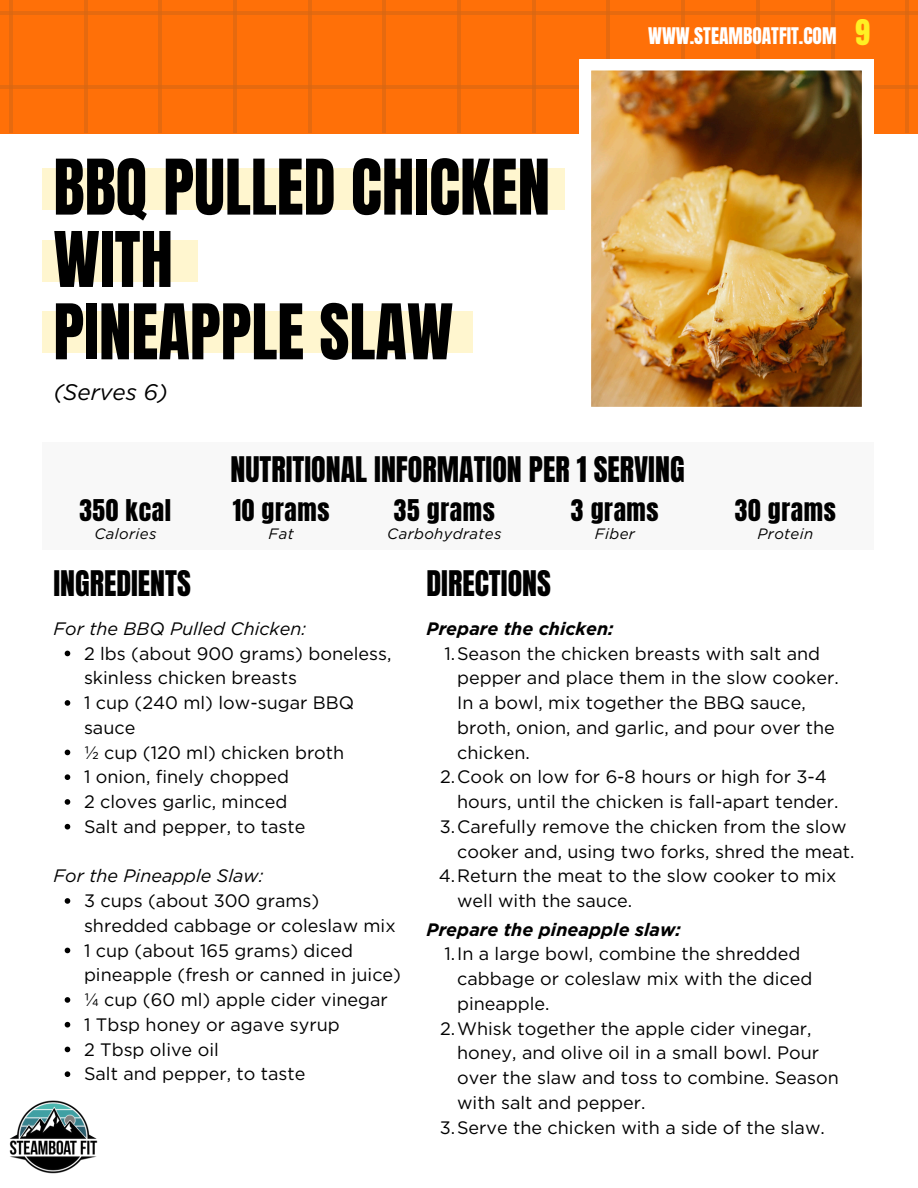
<style>
.page{position:relative;width:918px;height:1188px;background:#fff}
.page>*{position:absolute;margin:0;border:0;box-sizing:border-box;transform-origin:0 0}
.t1{font:65.25px/72.3px "Anton";color:#000}
.t2{font:30px "Anton";color:#000}
.t3{font:30px "Anton";color:#fff024}
.t4{font:25.5px "Anton";letter-spacing:.025em;color:#000}
.t5{font:italic 22.5px "Gotham";color:#000}
.t6{font:19.5px "Anton";color:#fff}
.t7{font:18px/24.8px "Gotham";color:#000}
.t8{font:italic 18px "Gotham";color:#000}
.t9{font:italic 700 18px "Gotham";color:#000}
.t10{font:italic 15px "Gotham";letter-spacing:.025em;color:#000}
</style>
<div class="page">
<div style="left:0;top:0;width:918px;height:134px;background:#ff7008"></div>
<hr style="left:9px;top:0;width:4px;height:133px;background:#e66a0f">
<hr style="left:84px;top:0;width:4px;height:133px;background:#e66a0f">
<hr style="left:158px;top:0;width:4px;height:133px;background:#e66a0f">
<hr style="left:233px;top:0;width:4px;height:133px;background:#e66a0f">
<hr style="left:308px;top:0;width:4px;height:133px;background:#e66a0f">
<hr style="left:383px;top:0;width:3px;height:133px;background:#d66715">
<hr style="left:457px;top:0;width:4px;height:133px;background:#e66a0f">
<hr style="left:532px;top:0;width:4px;height:133px;background:#e66a0f">
<hr style="left:607px;top:0;width:3px;height:133px;background:#d66715">
<hr style="left:681px;top:0;width:4px;height:133px;background:#e66a0f">
<hr style="left:756px;top:0;width:4px;height:133px;background:#e66a0f">
<hr style="left:831px;top:0;width:3px;height:133px;background:#d66715">
<hr style="left:905px;top:0;width:4px;height:133px;background:#e66a0f">
<hr style="left:0;top:85px;width:918px;height:4px;background:#e66a0f">
<hr style="left:0;top:11px;width:918px;height:4px;background:#e66a0f">
<img style="left:580px;top:59px;width:293px;height:348px">
<svg style="left:65px;top:651px;width:5px;height:5px"></svg>
<svg style="left:65px;top:700px;width:5px;height:6px"></svg>
<svg style="left:65px;top:750px;width:5px;height:5px"></svg>
<svg style="left:65px;top:774px;width:5px;height:6px"></svg>
<svg style="left:65px;top:799px;width:5px;height:6px"></svg>
<svg style="left:65px;top:824px;width:5px;height:6px"></svg>
<svg style="left:65px;top:898px;width:5px;height:6px"></svg>
<svg style="left:65px;top:948px;width:5px;height:5px"></svg>
<svg style="left:65px;top:997px;width:5px;height:6px"></svg>
<svg style="left:65px;top:1022px;width:5px;height:6px"></svg>
<svg style="left:65px;top:1047px;width:5px;height:5px"></svg>
<svg style="left:65px;top:1071px;width:5px;height:6px"></svg>
<div style="left:42px;top:169px;width:523px;height:41px;background:#fff6cf"></div>
<div style="left:42px;top:240px;width:156px;height:41px;background:#fff6cf"></div>
<div style="left:42px;top:312px;width:431px;height:41px;background:#fff6cf"></div>
<div style="left:42px;top:442px;width:831px;height:108px;background:#f8f8f8"></div>
<img style="left:9px;top:1100px;width:89px;height:74px">
<p class="t1" style="left:53px;top:152px;width:498px">BBQ PULLED CHICKEN<br>WITH<br>PINEAPPLE SLAW</p>
<p class="t5" style="left:53px;top:378px;width:116px">(Serves 6)</p>
<p class="t6" style="left:648px;top:22px;width:190px">WWW.STEAMBOATFIT.COM</p>
<h2 class="t3" style="left:855px;top:11px;width:17px">9</h2>
<p class="t4" style="left:79px;top:492px;width:93px">350 kcal</p>
<p class="t10" style="left:94px;top:524px;width:64px">Calories</p>
<p class="t2" style="left:53px;top:562px;width:139px">INGREDIENTS</p>
<p class="t2" style="left:230px;top:448px;width:456px">NUTRITIONAL INFORMATION PER 1 SERVING</p>
<p class="t4" style="left:233px;top:492px;width:98px">10 grams</p>
<p class="t10" style="left:269px;top:524px;width:27px">Fat</p>
<p class="t4" style="left:394px;top:492px;width:102px">35 grams</p>
<p class="t10" style="left:387px;top:524px;width:116px">Carbohydrates</p>
<p class="t2" style="left:427px;top:562px;width:126px">DIRECTIONS</p>
<p class="t4" style="left:571px;top:492px;width:89px">3 grams</p>
<p class="t10" style="left:595px;top:524px;width:42px">Fiber</p>
<p class="t4" style="left:735px;top:492px;width:102px">30 grams</p>
<p class="t10" style="left:758px;top:524px;width:57px">Protein</p>
<p class="t8" style="left:53px;top:618px;width:254px">For the BBQ Pulled Chicken:</p>
<h5 class="t7" style="left:84px;top:641px;width:309px">2 lbs (about 900 grams) boneless, skinless chicken breasts</h5>
<p class="t7" style="left:84px;top:690px;width:272px">1 cup (240 ml) low-sugar BBQ sauce</p>
<h1 class="t7" style="left:84px;top:740px;width:262px">½ cup (120 ml) chicken broth</h1>
<p class="t7" style="left:84px;top:765px;width:207px">1 onion, finely chopped</p>
<h2 class="t7" style="left:84px;top:789px;width:205px">2 cloves garlic, minced</h2>
<p class="t7" style="left:84px;top:814px;width:223px">Salt and pepper, to taste</p>
<p class="t8" style="left:53px;top:865px;width:211px">For the Pineapple Slaw:</p>
<h3 class="t7" style="left:84px;top:888px;width:313px">3 cups (about 300 grams) shredded cabbage or coleslaw mix</h3>
<p class="t7" style="left:84px;top:938px;width:319px">1 cup (about 165 grams) diced pineapple (fresh or canned in juice)</p>
<p class="t7" style="left:84px;top:987px;width:305px">¼ cup (60 ml) apple cider vinegar</p>
<h3 class="t7" style="left:84px;top:1012px;width:257px">1 Tbsp honey or agave syrup</h3>
<h3 class="t7" style="left:84px;top:1037px;width:136px">2 Tbsp olive oil</h3>
<h2 class="t7" style="left:84px;top:1062px;width:223px">Salt and pepper, to taste</h2>
<p class="t9" style="left:427px;top:618px;width:189px">Prepare the chicken:</p>
<p class="t7" style="left:457px;top:641px;width:383px;text-indent:-13px">1.Season the chicken breasts with salt and pepper and place them in the slow cooker.<br>In a bowl, mix together the BBQ sauce, broth, onion, and garlic, and pour over the chicken.</p>
<p class="t7" style="left:457px;top:765px;width:383px;text-indent:-17px">2.Cook on low for 6-8 hours or high for 3-4 hours, until the chicken is fall-apart tender.</p>
<p class="t7" style="left:457px;top:814px;width:399px;text-indent:-17px">3.Carefully remove the chicken from the slow cooker and, using two forks, shred the meat.</p>
<p class="t7" style="left:457px;top:864px;width:381px;text-indent:-18px">4.Return the meat to the slow cooker to mix well with the sauce.</p>
<p class="t9" style="left:427px;top:918px;width:256px">Prepare the pineapple slaw:</p>
<p class="t7" style="left:457px;top:942px;width:357px;text-indent:-13px">1.In a large bowl, combine the shredded cabbage or coleslaw mix with the diced pineapple.</p>
<p class="t7" style="left:457px;top:1016px;width:383px;text-indent:-17px">2.Whisk together the apple cider vinegar, honey, and olive oil in a small bowl. Pour over the slaw and toss to combine. Season with salt and pepper.</p>
<p class="t7" style="left:440px;top:1115px;width:387px">3.Serve the chicken with a side of the slaw.</p>
</div>
